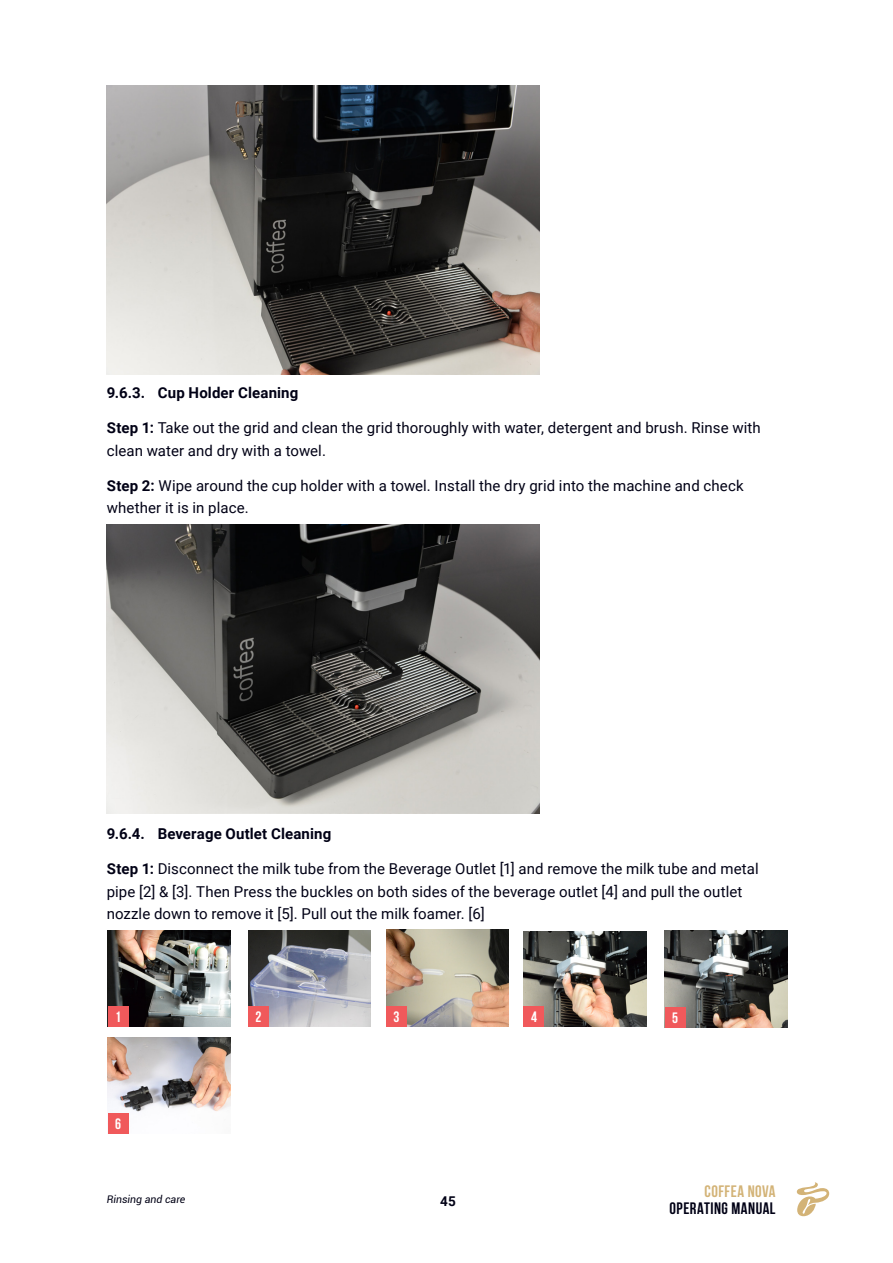
<style>
.page{position:relative;width:893px;height:1263px;background:#fff}
.page>*{position:absolute;margin:0;border:0;box-sizing:border-box;transform-origin:0 0}
.t1{font:700 16.5px "Bebas Neue";letter-spacing:.03em;color:#000015}
.t2{font:700 16.5px "Bebas Neue";letter-spacing:.03em;color:#d3b377}
.Fliesstext{font:15px/22.5px "Roboto";letter-spacing:.005em;color:#000015}
.t3{font:700 15px "Roboto";letter-spacing:.01em;color:#000015}
.t4{font:700 15px "Bebas Neue";color:#fff}
.t5{font:700 13.5px "Roboto";color:#000015}
.t6{font:italic 10.5px "Roboto";color:#000015}
.s1{font-weight:700}
</style>
<div class="page">
<svg style="left:797px;top:1182px;width:32px;height:34px"></svg>
<img style="left:106px;top:85px;width:433px;height:289px">
<img style="left:107px;top:525px;width:433px;height:289px">
<img style="left:108px;top:930px;width:122px;height:96px">
<div style="left:108px;top:1006px;width:20px;height:21px;background:#f0595b"></div>
<img style="left:248px;top:930px;width:122px;height:97px">
<div style="left:248px;top:1006px;width:21px;height:21px;background:#f0595b"></div>
<img style="left:386px;top:930px;width:123px;height:97px">
<div style="left:386px;top:1006px;width:21px;height:21px;background:#f0595b"></div>
<img style="left:524px;top:931px;width:122px;height:96px">
<div style="left:524px;top:1006px;width:20px;height:21px;background:#f0595b"></div>
<img style="left:665px;top:930px;width:122px;height:98px">
<div style="left:665px;top:1007px;width:20px;height:21px;background:#f0595b"></div>
<img style="left:108px;top:1037px;width:122px;height:97px">
<div style="left:108px;top:1114px;width:20px;height:20px;background:#f0595b"></div>
<p class="t3" style="left:107px;top:382px;width:193px">9.6.3. Cup Holder Cleaning</p>
<p class="Fliesstext" style="left:107px;top:416px;width:655px"><span class="s1">Step 1:</span> Take out the grid and clean the grid thoroughly with water, detergent and brush. Rinse with clean water and dry with a towel.</p>
<p class="Fliesstext" style="left:107px;top:474px;width:638px"><span class="s1">Step 2:</span> Wipe around the cup holder with a towel. Install the dry grid into the machine and check whether it is in place.</p>
<p class="t3" style="left:107px;top:823px;width:226px">9.6.4. Beverage Outlet Cleaning</p>
<p class="Fliesstext" style="left:107px;top:857px;width:653px"><span class="s1">Step 1:</span> Disconnect the milk tube from the Beverage Outlet [1] and remove the milk tube and metal pipe [2] &amp; [3]. Then Press the buckles on both sides of the beverage outlet [4] and pull the outlet nozzle down to remove it [5]. Pull out the milk foamer. [6]</p>
<p class="t4" style="left:115px;top:1008px;width:7px">1</p>
<p class="t4" style="left:255px;top:1009px;width:7px">2</p>
<p class="t4" style="left:394px;top:1009px;width:7px">3</p>
<p class="t4" style="left:531px;top:1008px;width:7px">4</p>
<p class="t4" style="left:672px;top:1009px;width:7px">5</p>
<p class="t4" style="left:115px;top:1116px;width:7px">6</p>
<p class="t6" style="left:107px;top:1192px;width:80px">Rinsing and care</p>
<p class="t5" style="left:440px;top:1192px;width:17px">45</p>
<p class="t2" style="left:704px;top:1182px;width:73px">COFFEA NOVA</p>
<p class="t1" style="left:670px;top:1199px;width:107px">OPERATING MANUAL</p>
</div>
